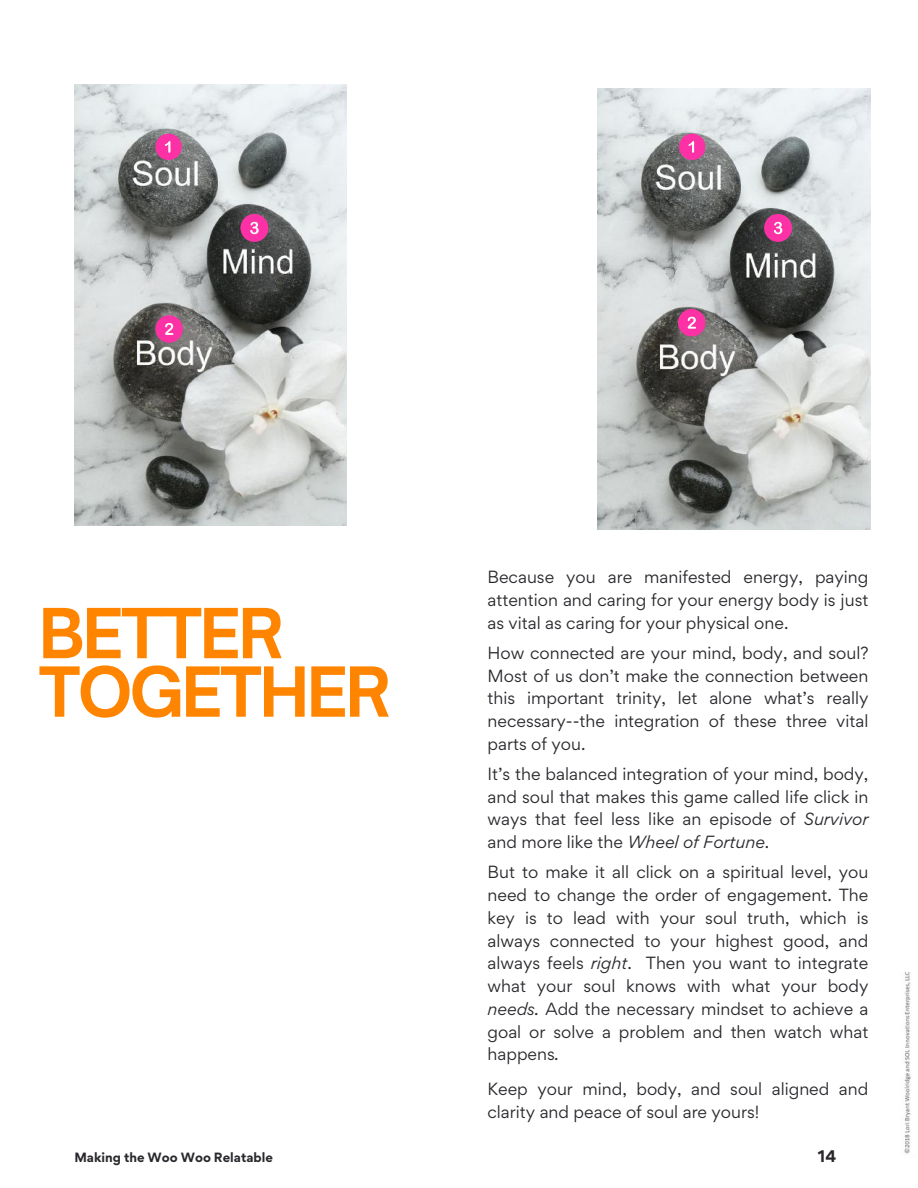
<style>
.page{position:relative;width:918px;height:1188px;background:#fff}
.page>*{position:absolute;margin:0;border:0;box-sizing:border-box;transform-origin:0 0}
.t1{font:700 66px/58.5px "Open Sauce One";letter-spacing:-.035em;color:#ff8500}
.t2{font:15.75px/22.8px "Gordita";color:#2b282d;text-align:justify}
.t3{font:700 15px "Gordita";color:#2b282d}
.t4{font:700 12px "Gordita";color:#2b282d}
.s1{font-style:italic}
</style>
<div class="page">
<img style="left:74px;top:85px;width:273px;height:441px">
<img style="left:598px;top:88px;width:273px;height:441px">
<div style="left:155px;top:134px;width:26px;height:26px;background:#fd31a6;border-radius:50%"></div>
<svg style="left:165px;top:141px;width:5px;height:12px"></svg>
<div style="left:679px;top:134px;width:26px;height:26px;background:#fd31a6;border-radius:50%"></div>
<svg style="left:688px;top:141px;width:6px;height:12px"></svg>
<div style="left:155px;top:315px;width:27px;height:27px;background:#fd31a6;border-radius:50%"></div>
<svg style="left:165px;top:323px;width:8px;height:12px"></svg>
<div style="left:678px;top:309px;width:27px;height:27px;background:#fd31a6;border-radius:50%"></div>
<svg style="left:688px;top:317px;width:8px;height:12px"></svg>
<div style="left:240px;top:214px;width:28px;height:28px;background:#fd31a6;border-radius:50%"></div>
<svg style="left:250px;top:222px;width:9px;height:12px"></svg>
<div style="left:764px;top:214px;width:28px;height:28px;background:#fd31a6;border-radius:50%"></div>
<svg style="left:774px;top:222px;width:8px;height:12px"></svg>
<img style="left:904px;top:971px;width:7px;height:183px">
<h1 class="t1" style="left:39px;top:604px;width:354px">BETTER<br>TOGETHER</h1>
<p class="t4" style="left:74px;top:1149px;width:200px">Making the Woo Woo Relatable</p>
<p class="t2" style="left:488px;top:565px;width:382px">Because you are manifested energy, paying attention and caring for your energy body is just as vital as caring for your physical one.</p>
<p class="t2" style="left:488px;top:641px;width:382px">How connected are your mind, body, and soul?<br>Most of us don’t make the connection between this important trinity, let alone what’s really necessary--the integration of these three vital parts of you.</p>
<p class="t2" style="left:488px;top:762px;width:382px">It’s the balanced integration of your mind, body, and soul that makes this game called life click in ways that feel less like an episode of <span class="s1">Survivor </span>and more like the <span class="s1">Wheel of Fortune</span>.</p>
<p class="t2" style="left:488px;top:861px;width:382px">But to make it all click on a spiritual level, you need to change the order of engagement. The key is to lead with your soul truth, which is always connected to your highest good, and always feels <span class="s1">right</span>. Then you want to integrate what your soul knows with what your body <span class="s1">needs.</span> Add the necessary mindset to achieve a goal or solve a problem and then watch what happens<span class="s1">.</span></p>
<p class="t2" style="left:488px;top:1077px;width:382px">Keep your mind, body, and soul aligned and clarity and peace of soul are yours!</p>
<p class="t3" style="left:818px;top:1146px;width:20px">14</p>
</div>
